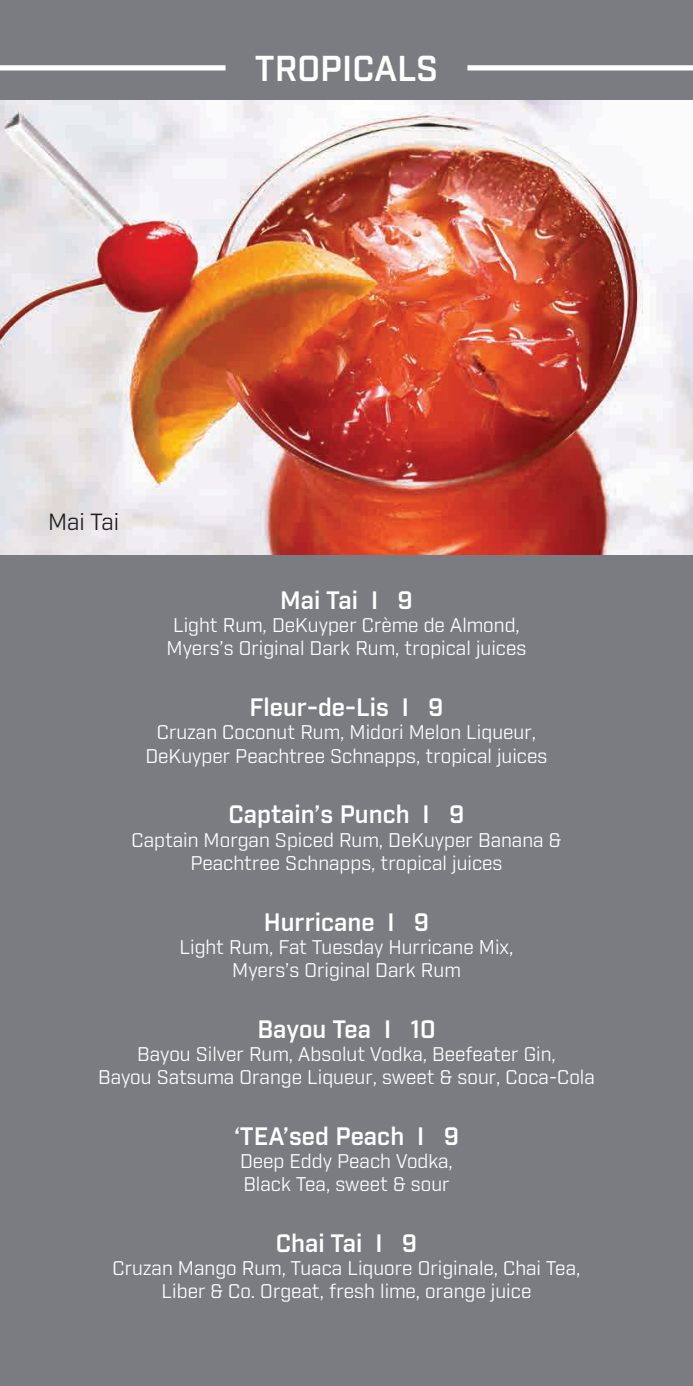
<style>
.page{position:relative;width:693px;height:1386px;background:#7a7c81}
.page>*{position:absolute;margin:0;border:0;box-sizing:border-box;transform-origin:0 0}
.t1{font:600 35px "Industry";color:#fff}
.t2{font:600 24.5px "Industry";color:#fff}
.t3{font:22.75px "Industry";color:#231f20}
.t4{font:19.25px/23.1px "Industry";color:#fff;text-align:center}
</style>
<div class="page">
<img style="left:0;top:101px;width:693px;height:453px">
<div style="left:467px;top:65px;width:226px;height:5px;background:#fff"></div>
<div style="left:0;top:65px;width:226px;height:5px;background:#fff"></div>
<p class="t1" style="left:255px;top:47px;width:185px">TROPICALS</p>
<p class="t3" style="left:48px;top:508px;width:73px">Mai Tai</p>
<p class="t2" style="left:280px;top:586px;width:134px">Mai Tai I 9</p>
<p class="t4" style="left:173px;top:614px;width:348px">Light Rum, DeKuyper Crème de Almond,</p>
<p class="t4" style="left:167px;top:638px;width:361px">Myers’s Original Dark Rum, tropical juices</p>
<p class="t2" style="left:249px;top:693px;width:196px">Fleur-de-Lis I 9</p>
<p class="t4" style="left:157px;top:722px;width:381px">Cruzan Coconut Rum, Midori Melon Liqueur,</p>
<p class="t4" style="left:145px;top:745px;width:404px">DeKuyper Peachtree Schnapps, tropical juices</p>
<p class="t2" style="left:229px;top:800px;width:237px">Captain’s Punch I 9</p>
<p class="t4" style="left:132px;top:829px;width:431px">Captain Morgan Spiced Rum, DeKuyper Banana &amp;<br>Peachtree Schnapps, tropical juices</p>
<p class="t2" style="left:264px;top:907px;width:167px">Hurricane I 9</p>
<p class="t4" style="left:180px;top:936px;width:335px">Light Rum, Fat Tuesday Hurricane Mix,<br>Myers’s Original Dark Rum</p>
<p class="t2" style="left:257px;top:1014px;width:180px">Bayou Tea I 10</p>
<p class="t4" style="left:98px;top:1043px;width:498px">Bayou Silver Rum, Absolut Vodka, Beefeater Gin,<br>Bayou Satsuma Orange Liqueur, sweet &amp; sour, Coca-Cola</p>
<p class="t2" style="left:234px;top:1121px;width:226px">‘TEA’sed Peach I 9</p>
<p class="t4" style="left:240px;top:1150px;width:214px">Deep Eddy Peach Vodka,</p>
<p class="t4" style="left:243px;top:1173px;width:208px">Black Tea, sweet &amp; sour</p>
<p class="t2" style="left:276px;top:1228px;width:143px">Chai Tai I 9</p>
<p class="t4" style="left:113px;top:1257px;width:469px">Cruzan Mango Rum, Tuaca Liquore Originale, Chai Tea,<br>Liber &amp; Co. Orgeat, fresh lime, orange juice</p>
</div>
